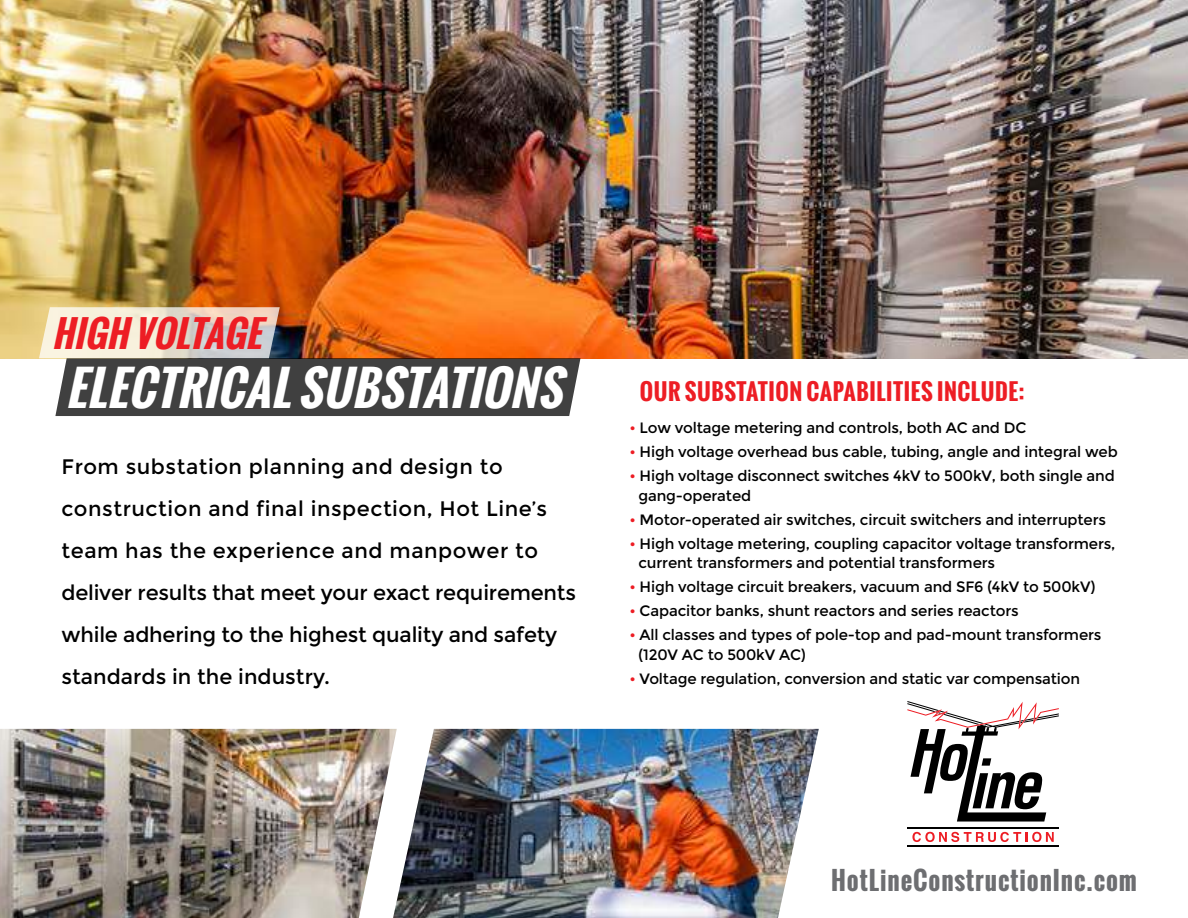
<style>
.page{position:relative;width:1188px;height:918px;background:#fff}
.page>*{position:absolute;margin:0;border:0;box-sizing:border-box;transform-origin:0 0}
.t1{font:italic 700 46.95px "Oswald";color:#fff}
.t2{font:italic 700 36.3px "Oswald";color:#ed1d24}
.t3{font:700 25.2px "Oswald";letter-spacing:.035em;color:#6d6e71}
.t4{font:700 22.5px "Oswald";letter-spacing:.025em;color:#ed1d24}
.t5{font:21px/42px "Montserrat";color:#000}
.t6{font:15px/19.5px "Montserrat";letter-spacing:-.01em;color:#000}
.s1{color:#ed1d24}
</style>
<div class="page">
<hr style="left:907px;top:845px;width:152px;height:2px;background:#000">
<hr style="left:907px;top:828px;width:152px;height:1px;background:#000">
<svg style="left:912px;top:832px;width:142px;height:10px"></svg>
<svg style="left:907px;top:701px;width:152px;height:121px"></svg>
<img style="left:397px;top:729px;width:422px;height:189px">
<img style="left:0;top:0;width:1188px;height:358px">
<img style="left:0;top:729px;width:397px;height:189px">
<svg style="left:39px;top:307px;width:541px;height:109px;background:#917057"></svg>
<h2 class="t2" style="left:52px;top:307px;width:222px">HIGH VOLTAGE</h2>
<h1 class="t1" style="left:66px;top:353px;width:512px">ELECTRICALSUBSTATIONS</h1>
<p class="t5" style="left:62px;top:445px;width:516px">From substation planning and design to construction and final inspection, Hot Line’s team has the experience and manpower to deliver results that meet your exact requirements while adhering to the highest quality and safety standards in the industry.</p>
<h3 class="t4" style="left:640px;top:375px;width:386px">OUR SUBSTATION CAPABILITIES INCLUDE:</h3>
<p class="t6" style="left:629px;top:418px;width:399px"><span class="s1">•</span> Low voltage metering and controls, both AC and DC</p>
<p class="t6" style="left:629px;top:442px;width:490px"><span class="s1">•</span> High voltage overhead bus cable, tubing, angle and integral web</p>
<p class="t6" style="left:638px;top:466px;width:478px;text-indent:-9px"><span class="s1">•</span> High voltage disconnect switches 4kV to 500kV, both single and gang-operated</p>
<p class="t6" style="left:629px;top:510px;width:478px"><span class="s1">•</span> Motor-operated air switches, circuit switchers and interrupters</p>
<p class="t6" style="left:638px;top:534px;width:479px;text-indent:-9px"><span class="s1">•</span> High voltage metering, coupling capacitor voltage transformers, current transformers and potential transformers</p>
<p class="t6" style="left:629px;top:577px;width:468px"><span class="s1">•</span> High voltage circuit breakers, vacuum and SF6 (4kV to 500kV)</p>
<p class="t6" style="left:629px;top:601px;width:391px"><span class="s1">•</span> Capacitor banks, shunt reactors and series reactors</p>
<p class="t6" style="left:638px;top:625px;width:465px;text-indent:-9px"><span class="s1">•</span> All classes and types of pole-top and pad-mount transformers (120V AC to 500kV AC)</p>
<p class="t6" style="left:629px;top:669px;width:452px"><span class="s1">•</span> Voltage regulation, conversion and static var compensation</p>
<h3 class="t3" style="left:831px;top:862px;width:307px">HotLineConstructionInc.com</h3>
</div>
